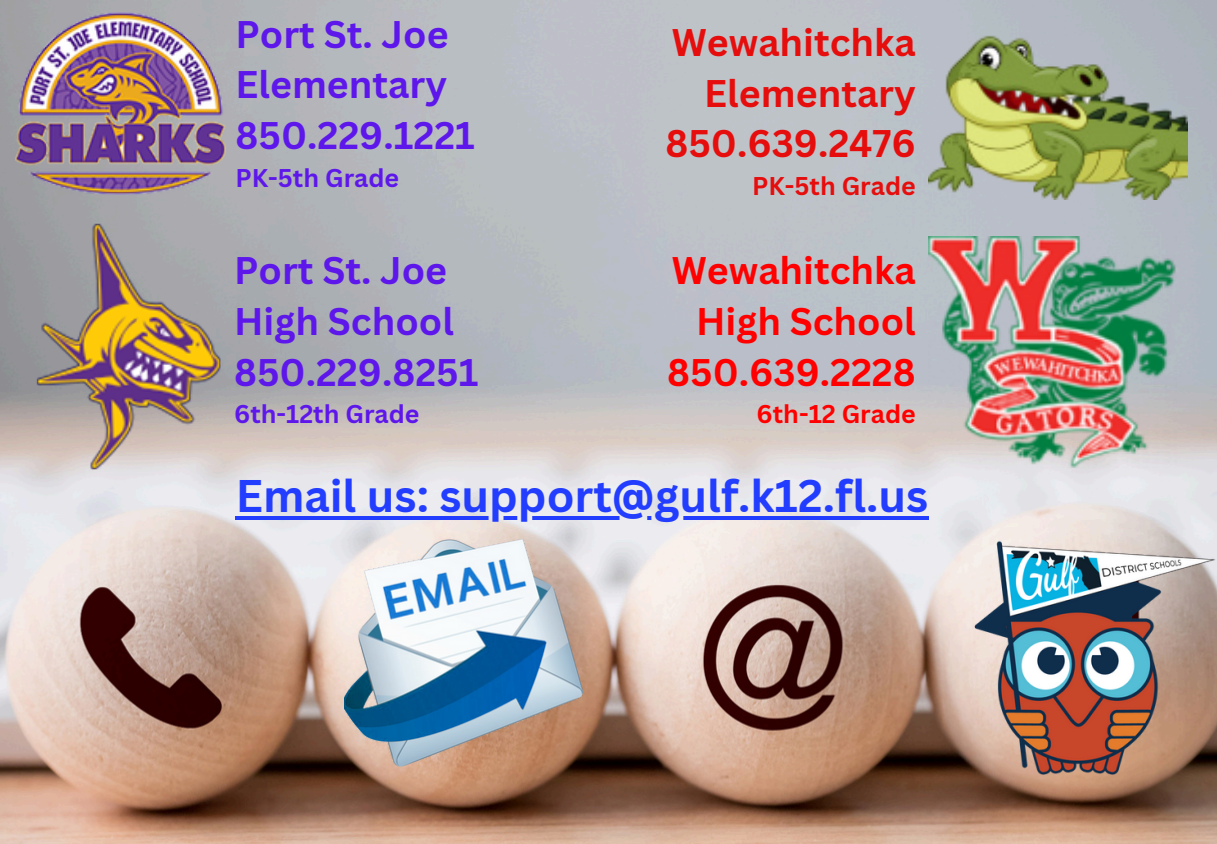
<style>
.page{position:relative;width:1217px;height:844px;background:#fff}
.page>*{position:absolute;margin:0;border:0;box-sizing:border-box;transform-origin:0 0}
.t1{font:700 44.5px "Canva Sans";color:#233dff}
.t2{font:700 37.5px/50.5px "Canva Sans";color:#5e17eb}
.t3{font:700 37.5px/50.5px "Canva Sans";color:#e60d0d;text-align:right}
.t4{font:700 37.5px/50.5px "Canva Sans";color:#f00;text-align:right}
.t5{font:700 25px "Canva Sans";color:#5e17eb}
.t6{font:700 25px "Canva Sans";color:#e60d0d}
.t7{font:700 25px "Canva Sans";color:#f00}
</style>
<div class="page">
<img style="left:0;top:0;width:1217px;height:844px">
<img style="left:16px;top:12px;width:210px;height:182px">
<img style="left:36px;top:223px;width:187px;height:247px">
<img style="left:929px;top:12px;width:259px;height:188px">
<img style="left:929px;top:237px;width:247px;height:230px">
<img style="left:966px;top:532px;width:251px;height:251px">
<img style="left:345px;top:532px;width:238px;height:236px">
<hr style="left:236px;top:516px;width:693px;height:3px;background:#233dff">
<p class="t2" style="left:236px;top:8px;width:241px">Port St. Joe<br>Elementary<br>850.229.1221</p>
<p class="t5" style="left:236px;top:160px;width:165px">PK-5th Grade</p>
<p class="t2" style="left:234px;top:245px;width:215px">Port St. Joe</p>
<p class="t2" style="left:234px;top:295px;width:221px">High School</p>
<h2 class="t2" style="left:234px;top:346px;width:246px">850.229.8251</h2>
<h1 class="t5" style="left:234px;top:396px;width:187px">6th-12th Grade</h1>
<p class="t3" style="left:665px;top:16px;width:252px">Wewahitchka<br>Elementary<br>850.639.2476</p>
<p class="t6" style="left:752px;top:168px;width:165px">PK-5th Grade</p>
<p class="t4" style="left:667px;top:245px;width:250px">Wewahitchka<br>High School<br>850.639.2228</p>
<p class="t7" style="left:757px;top:396px;width:161px">6th-12 Grade</p>
<p class="t1" style="left:236px;top:464px;width:694px">Email us: support@gulf.k12.fl.us</p>
</div>
